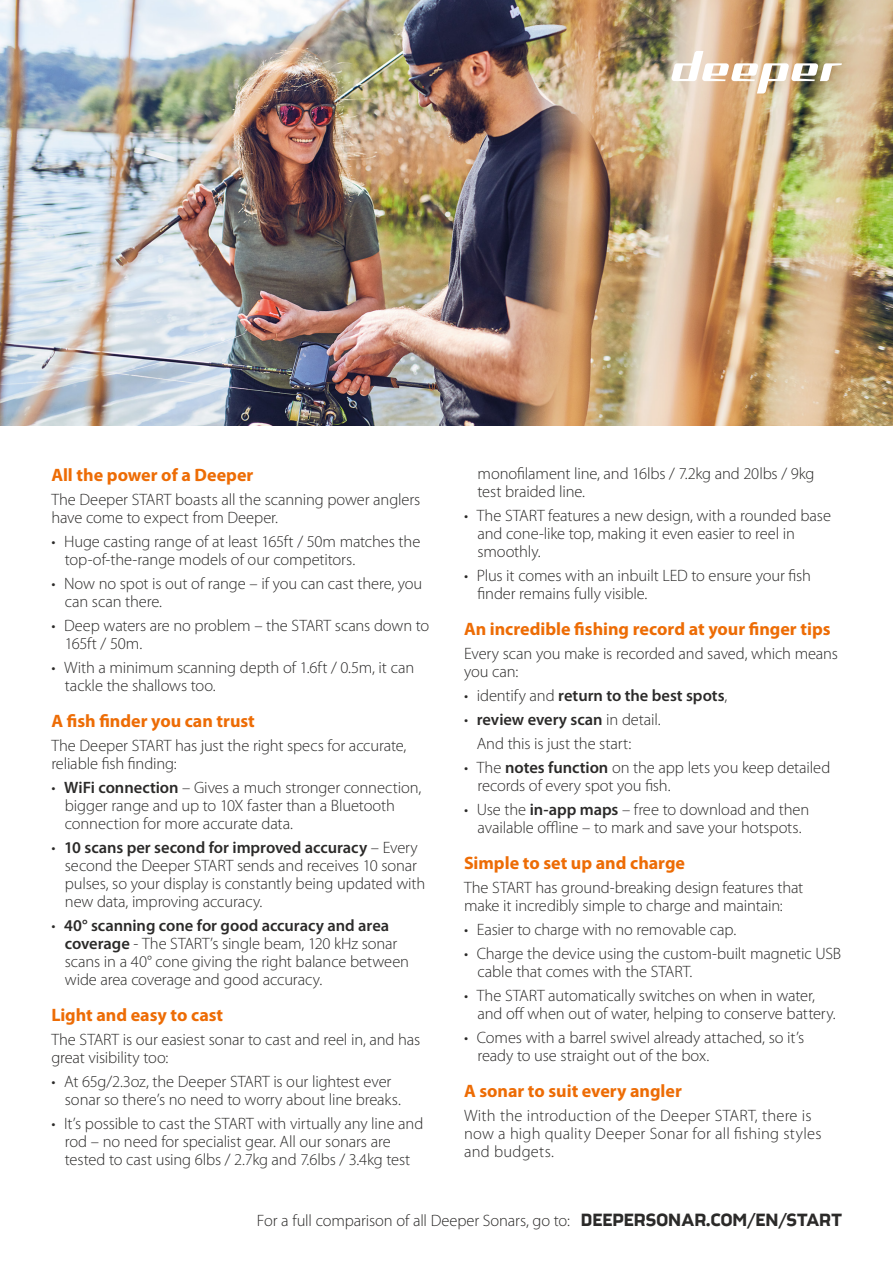
<style>
.page{position:relative;width:893px;height:1263px;background:#fff}
.page>*{position:absolute;margin:0;border:0;box-sizing:border-box;transform-origin:0 0}
.t1{font:700 18px "Myriad Pro";color:#ed6c05}
.t2{font:300 16.5px/18px "Myriad Pro";letter-spacing:-.01em;color:#2b2a29}
.t3{font:300 16.5px/18px "Myriad Pro";letter-spacing:.015em;color:#2b2a29}
.t4{font:600 16.5px "Myriad Pro";color:#2b2a29}
.s1{font-weight:600}
.s2{font-weight:300}
.s3{font-family:"Good News Sans";font-weight:700;font-stretch:expanded;font-size:15px}
</style>
<div class="page">
<img style="left:0;top:0;width:893px;height:425px">
<img style="left:671px;top:51px;width:171px;height:42px">
<p class="t1" style="left:51px;top:465px;width:204px">All the power of a Deeper</p>
<p class="t2" style="left:51px;top:491px;width:371px">The Deeper START boasts all the scanning power anglers have come to expect from Deeper.</p>
<p class="t2" style="left:65px;top:533px;width:357px;text-indent:-13px">• Huge casting range of at least 165ft / 50m matches the top-of-the-range models of our competitors.</p>
<p class="t2" style="left:65px;top:575px;width:359px;text-indent:-13px">• Now no spot is out of range – if you can cast there, you can scan there.</p>
<p class="t2" style="left:65px;top:617px;width:366px;text-indent:-13px">• Deep waters are no problem – the START scans down to<br>165ft / 50m.</p>
<p class="t2" style="left:65px;top:659px;width:351px;text-indent:-13px">• With a minimum scanning depth of 1.6ft / 0.5m, it can tackle the shallows too.</p>
<p class="t1" style="left:51px;top:711px;width:205px">A fish finder you can trust</p>
<p class="t2" style="left:51px;top:737px;width:357px">The Deeper START has just the right specs for accurate, reliable fish finding:</p>
<p class="t2" style="left:65px;top:779px;width:358px;text-indent:-13px">• <span class="s1">WiFi connection</span> – Gives a much stronger connection, bigger range and up to 10X faster than a Bluetooth connection for more accurate data.</p>
<p class="t2" style="left:65px;top:839px;width:362px;text-indent:-13px">• <span class="s1">10 scans per second for improved accuracy</span> – Every second the Deeper START sends and receives 10 sonar pulses, so your display is constantly being updated with new data, improving accuracy.</p>
<p class="t2" style="left:65px;top:917px;width:346px;text-indent:-13px">• <span class="s1">40° scanning cone for good accuracy and area coverage</span> - The START’s single beam, 120 kHz sonar scans in a 40° cone giving the right balance between wide area coverage and good accuracy.</p>
<p class="t1" style="left:51px;top:1005px;width:173px">Light and easy to cast</p>
<p class="t2" style="left:51px;top:1031px;width:370px">The START is our easiest sonar to cast and reel in, and has great visibility too:</p>
<p class="t2" style="left:65px;top:1073px;width:338px;text-indent:-13px">• At 65g/2.3oz, the Deeper START is our lightest ever sonar so there’s no need to worry about line breaks.</p>
<p class="t2" style="left:65px;top:1115px;width:360px;text-indent:-13px">• It’s possible to cast the START with virtually any line and rod – no need for specialist gear. All our sonars are tested to cast using 6lbs / 2.7kg and 7.6lbs / 3.4kg test</p>
<p class="t2" style="left:477px;top:464px;width:338px">monofilament line, and 16lbs / 7.2kg and 20lbs / 9kg test braided line.</p>
<p class="t2" style="left:477px;top:506px;width:355px;text-indent:-13px">• The START features a new design, with a rounded base and cone-like top, making it even easier to reel in smoothly.</p>
<p class="t2" style="left:477px;top:566px;width:335px;text-indent:-13px">• Plus it comes with an inbuilt LED to ensure your fish finder remains fully visible.</p>
<p class="t1" style="left:464px;top:618px;width:368px">An incredible fishing record at your finger tips</p>
<p class="t2" style="left:464px;top:644px;width:375px">Every scan you make is recorded and saved, which means you can:</p>
<p class="t4" style="left:464px;top:686px;width:265px"><span class="s2">• identify and</span> return to the best spots<span class="s2">,</span></p>
<p class="t2" style="left:477px;top:707px;width:185px;line-height:24px;text-indent:-13px">• <span class="s1">review every scan</span> in detail.<br>And this is just the start:</p>
<p class="t2" style="left:477px;top:758px;width:354px;text-indent:-13px">• The <span class="s1">notes function</span> on the app lets you keep detailed records of every spot you fish.</p>
<p class="t2" style="left:464px;top:800px;width:347px;text-align:center">• Use the <span class="s1">in-app maps</span> – free to download and then available offline – to mark and save your hotspots.</p>
<p class="t1" style="left:464px;top:852px;width:223px">Simple to set up and charge</p>
<p class="t2" style="left:464px;top:878px;width:341px">The START has ground-breaking design features that make it incredibly simple to charge and maintain:</p>
<p class="t2" style="left:464px;top:920px;width:274px">• Easier to charge with no removable cap.</p>
<p class="t2" style="left:477px;top:944px;width:365px;text-indent:-13px">• Charge the device using the custom-built magnetic USB cable that comes with the START.</p>
<p class="t2" style="left:477px;top:986px;width:360px;text-indent:-13px">• The START automatically switches on when in water, and off when out of water, helping to conserve battery.</p>
<p class="t2" style="left:477px;top:1028px;width:328px;text-indent:-13px">• Comes with a barrel swivel already attached, so it’s ready to use straight out of the box.</p>
<p class="t1" style="left:464px;top:1080px;width:219px">A sonar to suit every angler</p>
<p class="t3" style="left:464px;top:1106px;width:359px">With the introduction of the Deeper START, there is now a high quality Deeper Sonar for all fishing styles and budgets.</p>
<p class="t2" style="left:257px;top:1211px;width:587px">For a full comparison of all Deeper Sonars, go to: <span class="s3">DEEPERSONAR.COM/EN/START</span></p>
</div>
